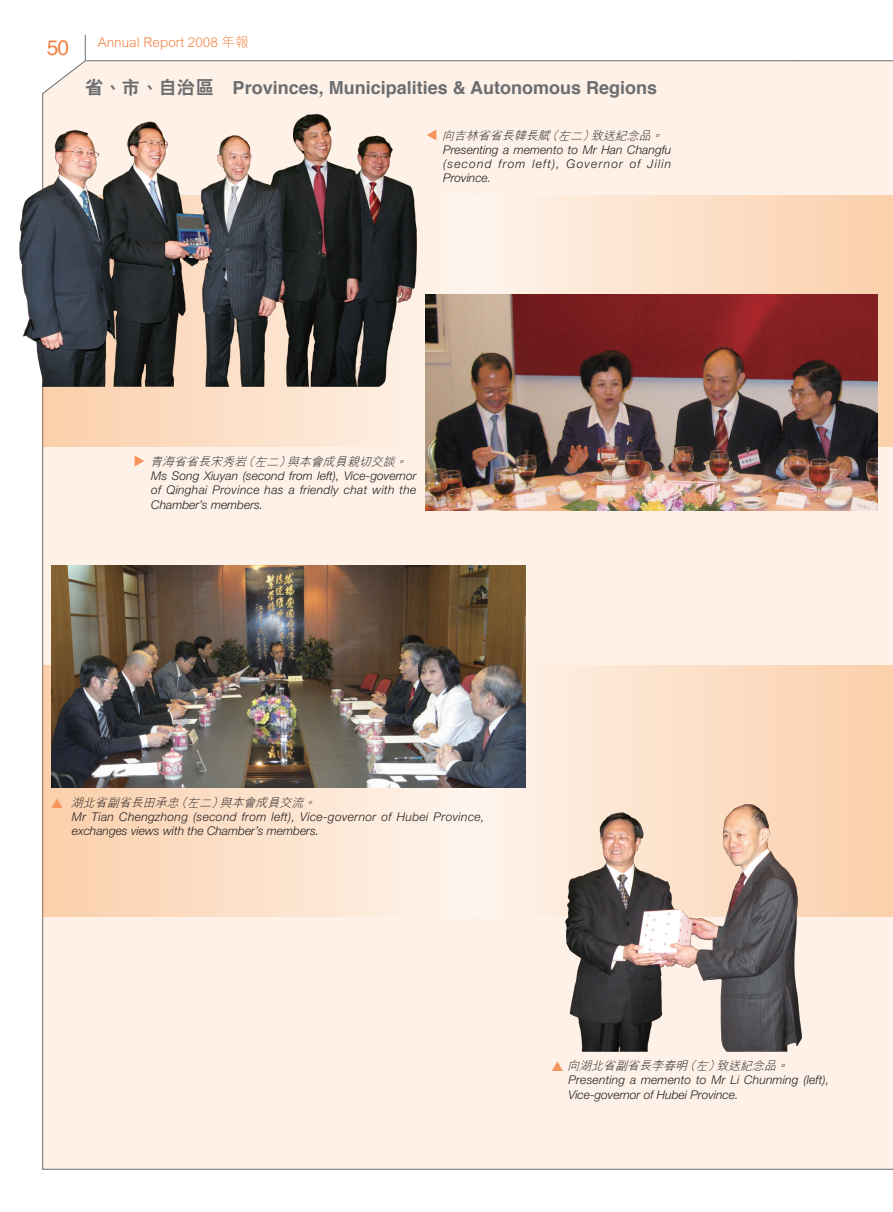
<style>
.page{position:relative;width:893px;height:1212px;background:#fff}
.page>*{position:absolute;margin:0;border:0;box-sizing:border-box;transform-origin:0 0}
.t1{font:21px "Helvetica";color:#f58345}
.t2{font:700 18px "Helvetica";color:#6c6d70}
.t3{font:300 13.5px "M Hei HK";color:#f58345}
.t4{font:italic 300 12px/14.4px "Helvetica Neue";letter-spacing:.015em;color:#231f20}
.t5{font:italic 300 12px "M Hei HK";color:#231f20}
.s1{font-family:"C Hei 2 HK";font-weight:800}
</style>
<div class="page">
<div style="left:42px;top:60px;width:851px;height:1109px;background:#fef1e7"></div>
<svg style="left:85px;top:35px;width:1px;height:26px"></svg>
<svg style="left:43px;top:665px;width:850px;height:251px;background:#fbdec6"></svg>
<svg style="left:43px;top:196px;width:850px;height:250px;background:#fce1ca"></svg>
<img style="left:51px;top:565px;width:474px;height:222px">
<img style="left:468px;top:786px;width:361px;height:266px">
<img style="left:19px;top:109px;width:404px;height:278px">
<img style="left:425px;top:294px;width:453px;height:216px">
<svg style="left:52px;top:798px;width:11px;height:10px"></svg>
<svg style="left:552px;top:1062px;width:11px;height:9px"></svg>
<svg style="left:427px;top:130px;width:10px;height:10px"></svg>
<svg style="left:135px;top:455px;width:9px;height:11px"></svg>
<h1 class="t1" style="left:47px;top:30px;width:24px">50</h1>
<p class="t3" style="left:98px;top:32px;width:152px">Annual Report 2008 年報</p>
<h2 class="t2" style="left:85px;top:71px;width:574px"><span class="s1">省、市、自治區</span> Provinces, Municipalities &amp; Autonomous Regions</h2>
<p class="t5" style="left:442px;top:127px;width:227px">向吉林省省長韓長賦（左二）致送紀念品。</p>
<p class="t4" style="left:443px;top:142px;width:230px;text-align:justify">Presenting a memento to Mr Han Changfu (second from left), Governor of Jilin Province.</p>
<p class="t5" style="left:150px;top:453px;width:263px">青海省省長宋秀岩（左二）與本會成員親切交談。</p>
<p class="t4" style="left:151px;top:468px;width:267px;text-align:justify">Ms Song Xiuyan (second from left), Vice-governor of Qinghai Province has a friendly chat with the Chamber’s members.</p>
<p class="t5" style="left:71px;top:794px;width:251px">湖北省副省長田承忠（左二）與本會成員交流。</p>
<p class="t4" style="left:72px;top:809px;width:414px">Mr Tian Chengzhong (second from left), Vice-governor of Hubei Province, exchanges views with the Chamber’s members.</p>
<p class="t5" style="left:567px;top:1057px;width:227px">向湖北省副省長李春明（左）致送紀念品。</p>
<p class="t4" style="left:568px;top:1072px;width:262px">Presenting a memento to Mr Li Chunming (left),<br>Vice-governor of Hubei Province.</p>
</div>
